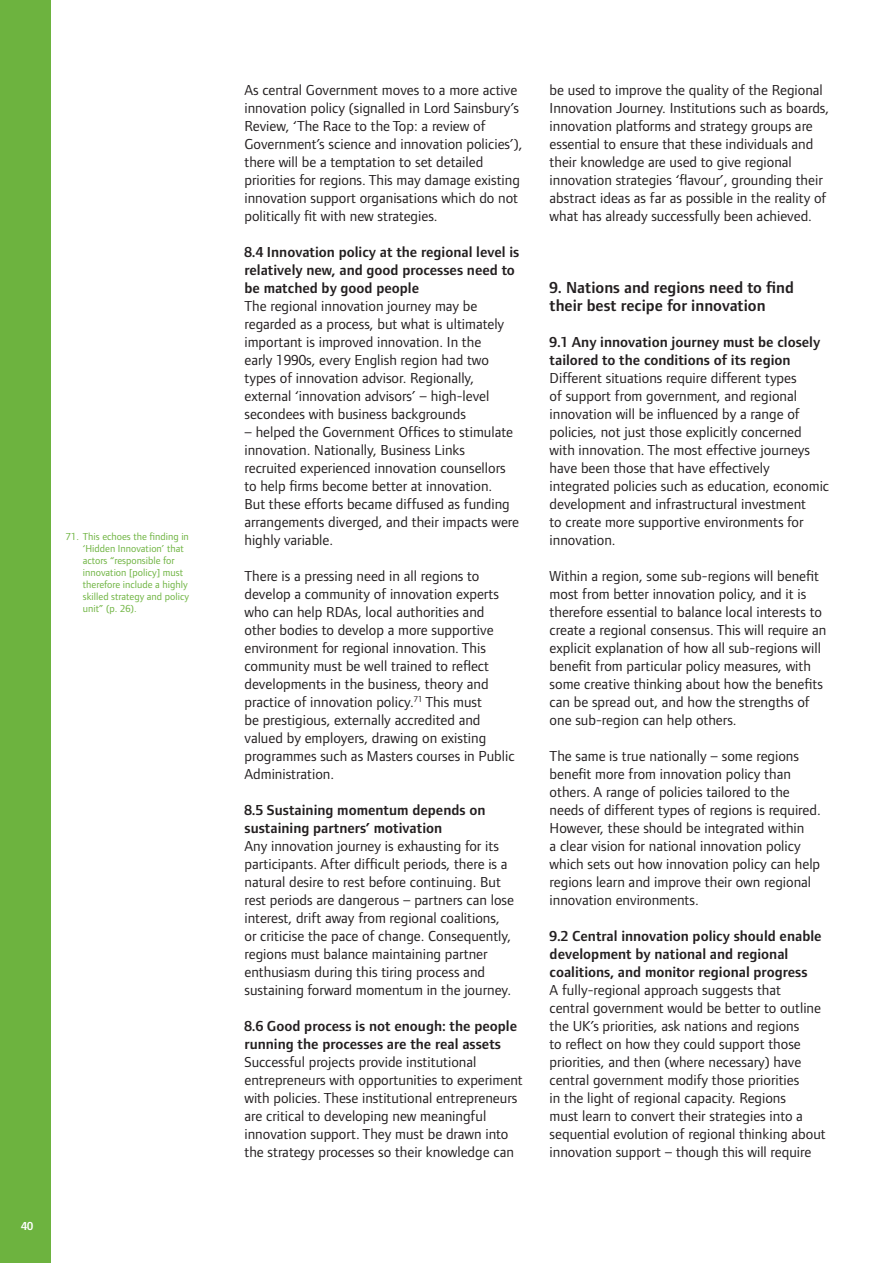
<style>
.page{position:relative;width:893px;height:1263px;background:#fff}
.page>*{position:absolute;margin:0;border:0;box-sizing:border-box;transform-origin:0 0}
.t1{font:600 16.5px/18px "Foundry Form Sans";color:#231f20}
.t2{font:15px/18px "Foundry Form Sans";color:#231f20}
.t3{font:600 15px/18px "Foundry Form Sans";color:#231f20}
.t4{font:600 12px "Foundry Form Sans";color:#fff}
.t5{font:10.5px/12px "Foundry Form Sans";color:#6db33f}
</style>
<div class="page">
<div style="left:0;top:0;width:51px;height:1263px;background:#6db33f"></div>
<p class="t5" style="left:83px;top:531px;width:108px;text-indent:-17px">71. This echoes the finding in ‘Hidden Innovation’ that actors “responsible for innovation [policy] must therefore include a highly skilled strategy and policy unit” (p. 26).</p>
<p class="t4" style="left:21px;top:1221px;width:14px">40</p>
<p class="t2" style="left:244px;top:82px;width:280px">As central Government moves to a more active innovation policy (signalled in Lord Sainsbury’s Review, ‘The Race to the Top: a review of Government’s science and innovation policies’), there will be a temptation to set detailed priorities for regions. This may damage existing innovation support organisations which do not politically fit with new strategies.</p>
<p class="t3" style="left:244px;top:244px;width:276px">8.4 Innovation policy at the regional level is relatively new, and good processes need to be matched by good people</p>
<p class="t2" style="left:244px;top:298px;width:261px">The regional innovation journey may be regarded as a process, but what is ultimately important is improved innovation. In the early 1990s, every English region had two types of innovation advisor. Regionally, external ‘innovation advisors’ – high-level secondees with business backgrounds</p>
<p class="t2" style="left:244px;top:424px;width:276px">– helped the Government Offices to stimulate innovation. Nationally, Business Links recruited experienced innovation counsellors to help firms become better at innovation.<br>But these efforts became diffused as funding arrangements diverged, and their impacts were highly variable.</p>
<p class="t2" style="left:244px;top:568px;width:272px">There is a pressing need in all regions to develop a community of innovation experts who can help RDAs, local authorities and other bodies to develop a more supportive environment for regional innovation. This community must be well trained to reflect developments in the business, theory and practice of innovation policy.<sup>71</sup> This must<br>be prestigious, externally accredited and valued by employers, drawing on existing programmes such as Masters courses in Public Administration.</p>
<p class="t3" style="left:244px;top:802px;width:242px">8.5 Sustaining momentum depends on sustaining partners’ motivation</p>
<p class="t2" style="left:244px;top:838px;width:271px">Any innovation journey is exhausting for its participants. After difficult periods, there is a natural desire to rest before continuing. But rest periods are dangerous – partners can lose interest, drift away from regional coalitions, or criticise the pace of change. Consequently, regions must balance maintaining partner enthusiasm during this tiring process and sustaining forward momentum in the journey.</p>
<p class="t3" style="left:244px;top:1018px;width:274px">8.6 Good process is not enough: the people running the processes are the real assets</p>
<p class="t2" style="left:244px;top:1054px;width:280px">Successful projects provide institutional entrepreneurs with opportunities to experiment with policies. These institutional entrepreneurs are critical to developing new meaningful innovation support. They must be drawn into the strategy processes so their knowledge can</p>
<p class="t2" style="left:550px;top:82px;width:281px">be used to improve the quality of the Regional Innovation Journey. Institutions such as boards, innovation platforms and strategy groups are essential to ensure that these individuals and their knowledge are used to give regional innovation strategies ‘flavour’, grounding their abstract ideas as far as possible in the reality of what has already successfully been achieved.</p>
<p class="t1" style="left:550px;top:280px;width:246px">9. Nations and regions need to find their best recipe for innovation</p>
<p class="t3" style="left:550px;top:334px;width:272px">9.1 Any innovation journey must be closely tailored to the conditions of its region</p>
<p class="t2" style="left:550px;top:370px;width:281px">Different situations require different types<br>of support from government, and regional innovation will be influenced by a range of policies, not just those explicitly concerned with innovation. The most effective journeys have been those that have effectively integrated policies such as education, economic development and infrastructural investment<br>to create more supportive environments for innovation.</p>
<p class="t2" style="left:550px;top:568px;width:278px">Within a region, some sub-regions will benefit most from better innovation policy, and it is therefore essential to balance local interests to create a regional consensus. This will require an explicit explanation of how all sub-regions will benefit from particular policy measures, with some creative thinking about how the benefits can be spread out, and how the strengths of one sub-region can help others.</p>
<p class="t2" style="left:550px;top:748px;width:273px">The same is true nationally – some regions benefit more from innovation policy than others. A range of policies tailored to the needs of different types of regions is required.<br>However, these should be integrated within<br>a clear vision for national innovation policy which sets out how innovation policy can help regions learn and improve their own regional innovation environments.</p>
<p class="t3" style="left:550px;top:928px;width:273px">9.2 Central innovation policy should enable development by national and regional coalitions, and monitor regional progress</p>
<p class="t2" style="left:550px;top:982px;width:278px">A fully-regional approach suggests that<br>central government would be better to outline the UK’s priorities, ask nations and regions<br>to reflect on how they could support those priorities, and then (where necessary) have central government modify those priorities<br>in the light of regional capacity. Regions<br>must learn to convert their strategies into a sequential evolution of regional thinking about innovation support – though this will require</p>
</div>
